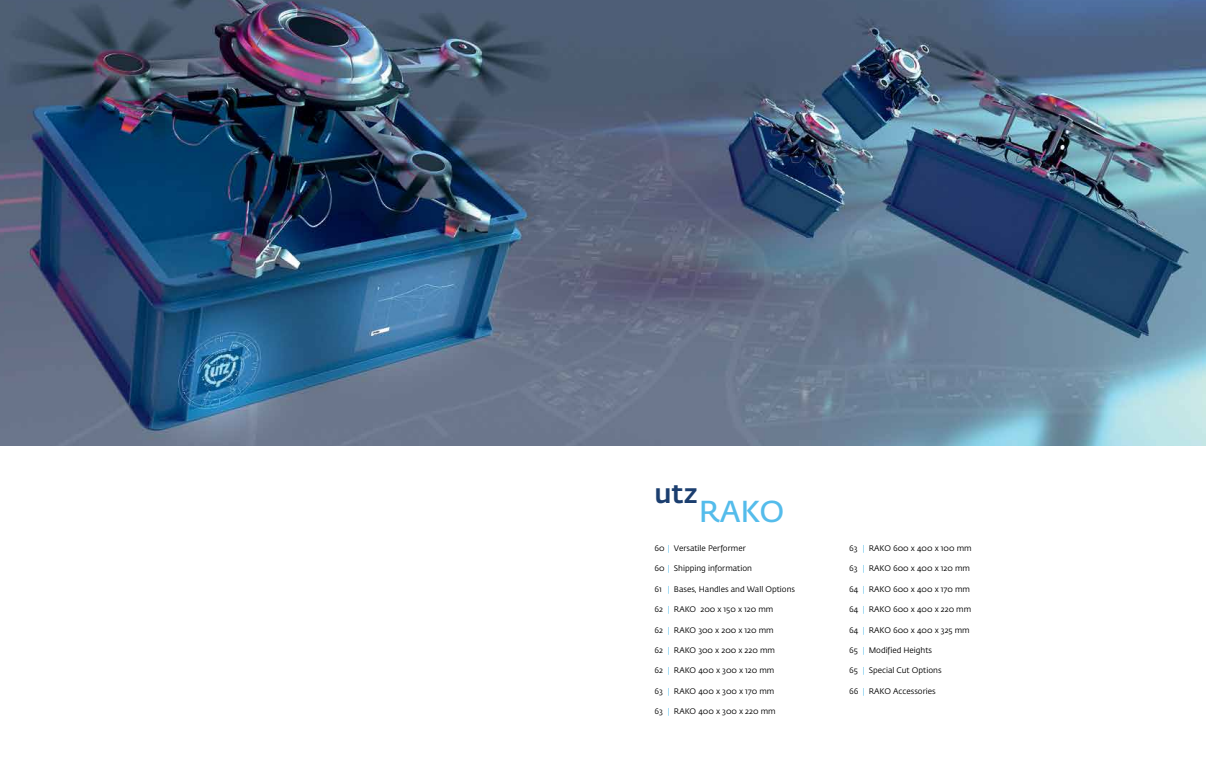
<style>
.page{position:relative;width:1206px;height:783px;background:#fff}
.page>*{position:absolute;margin:0;border:0;box-sizing:border-box;transform-origin:0 0}
.t1{font:600 30px "Fedra Sans Pro";color:#54bceb}
.t2{font:500 27px "Fedra Sans Pro";color:#1b3e6f}
.t3{font:8px "Fedra Sans Pro";color:#000}
.s1{color:#54bceb}
</style>
<div class="page">
<img style="left:0;top:0;width:1206px;height:445px">
<h2 class="t2" style="left:654px;top:473px;width:45px">utz</h2>
<h1 class="t1" style="left:699px;top:490px;width:87px">RAKO</h1>
<p class="t3" style="left:654px;top:543px;width:93px">60 <span class="s1">|</span> Versatile Performer</p>
<p class="t3" style="left:654px;top:563px;width:99px">60 <span class="s1">|</span> Shipping information</p>
<p class="t3" style="left:654px;top:583px;width:142px">61 <span class="s1">|</span> Bases, Handles and Wall Options</p>
<p class="t3" style="left:654px;top:604px;width:120px">62 <span class="s1">|</span> RAKO 200 x 150 x 120 mm</p>
<p class="t3" style="left:654px;top:624px;width:121px">62 <span class="s1">|</span> RAKO 300 x 200 x 120 mm</p>
<p class="t3" style="left:654px;top:644px;width:122px">62 <span class="s1">|</span> RAKO 300 x 200 x 220 mm</p>
<p class="t3" style="left:654px;top:665px;width:121px">62 <span class="s1">|</span> RAKO 400 x 300 x 120 mm</p>
<p class="t3" style="left:654px;top:685px;width:121px">63 <span class="s1">|</span> RAKO 400 x 300 x 170 mm</p>
<p class="t3" style="left:654px;top:706px;width:123px">63 <span class="s1">|</span> RAKO 400 x 300 x 220 mm</p>
<p class="t3" style="left:849px;top:543px;width:124px">63 <span class="s1">|</span> RAKO 600 x 400 x 100 mm</p>
<p class="t3" style="left:849px;top:563px;width:122px">63 <span class="s1">|</span> RAKO 600 x 400 x 120 mm</p>
<p class="t3" style="left:849px;top:583px;width:122px">64 <span class="s1">|</span> RAKO 600 x 400 x 170 mm</p>
<p class="t3" style="left:849px;top:604px;width:124px">64 <span class="s1">|</span> RAKO 600 x 400 x 220 mm</p>
<p class="t3" style="left:849px;top:624px;width:122px">64 <span class="s1">|</span> RAKO 600 x 400 x 325 mm</p>
<p class="t3" style="left:849px;top:645px;width:84px">65 <span class="s1">|</span> Modified Heights</p>
<p class="t3" style="left:849px;top:665px;width:94px">65 <span class="s1">|</span> Special Cut Options</p>
<p class="t3" style="left:849px;top:685px;width:88px">66 <span class="s1">|</span> RAKO Accessories</p>
</div>
